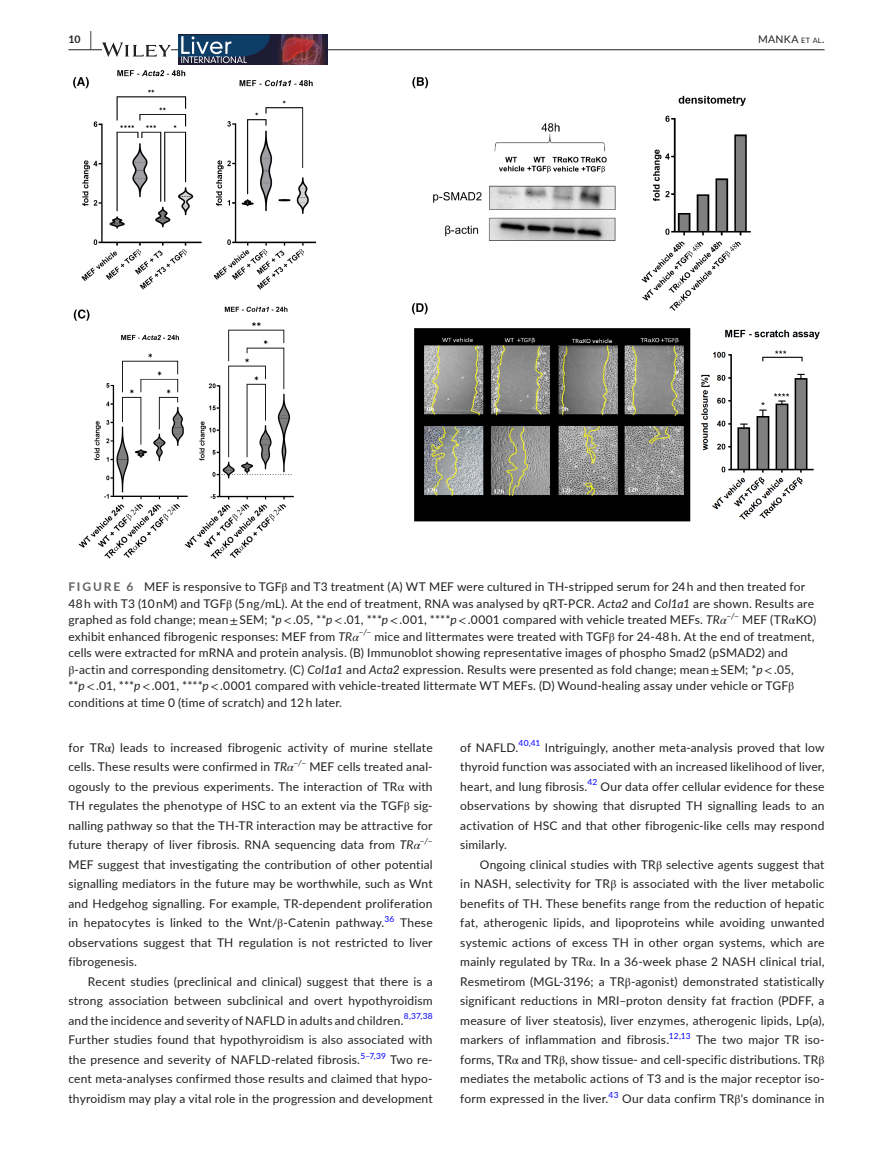
<style>
.page{position:relative;width:893px;height:1174px;background:#fff}
.page>*{position:absolute;margin:0;border:0;box-sizing:border-box;transform-origin:0 0}
.t1{font:12px/19.5px "Lato";letter-spacing:.015em;color:#231f20;text-align:justify}
.t2{font:10.5px "Lato";letter-spacing:.025em;color:#231f20}
.t3{font:700 10.5px "Lato";color:#231f20}
.t4{font:8.4px "Lato";letter-spacing:.01em;color:#00f}
.t5{font:italic 8.4px "Lato";color:#231f20}
.s1{font-size:19.5px}
.s2{font-size:7.35px}
.s3{font-weight:700;color:#636366}
.s4{font-family:"STIX"}
.s5{font-style:italic}
.s6{font-family:"STIX";font-style:italic}
</style>
<div class="page">
<hr style="left:68px;top:49px;width:756px;height:1px;background:#231f20">
<svg style="left:102px;top:42px;width:69px;height:15px"></svg>
<img style="left:178px;top:35px;width:149px;height:30px">
<div style="left:178px;top:35px;width:63px;height:21px;background:#0e3e67"></div>
<svg style="left:181px;top:35px;width:89px;height:28px"></svg>
<img style="left:73px;top:70px;width:747px;height:489px">
<p class="t3" style="left:68px;top:31px;width:25px">10 <span class="s1">|</span></p>
<p class="t2" style="left:758px;top:31px;width:68px">MANKA <span class="s2">et al</span>.</p>
<p class="t1" style="left:68px;top:578px;width:749px;line-height:16.5px;text-align:left"><span class="s3">FIGURE 6</span> MEF is responsive to TGF<span class="s4">β</span> and T3 treatment (A) WT MEF were cultured in TH-stripped serum for 24 h and then treated for 48 h with T3 (10 nM) and TGF<span class="s4">β</span> (5 ng/mL). At the end of treatment, RNA was analysed by qRT-PCR. <span class="s5">Acta2</span> and <span class="s5">Col1a1</span> are shown. Results are graphed as fold change; mean <span class="s4">±</span> SEM; *<span class="s5">p</span><span class="s4">&lt;</span> .05, **<span class="s5">p</span><span class="s4">&lt;</span> .01, ***<span class="s5">p</span><span class="s4">&lt;</span> .001, ****<span class="s5">p</span><span class="s4">&lt;</span> .0001 compared with vehicle treated MEFs. <span class="s5">TR</span><span class="s6">α</span><sup>−/−</sup> MEF (TR<span class="s4">α</span>KO) exhibit enhanced fibrogenic responses: MEF from <span class="s5">TR</span><span class="s6">α</span><sup>−/−</sup> mice and littermates were treated with TGF<span class="s4">β</span> for 24-48 h. At the end of treatment, cells were extracted for mRNA and protein analysis. (B) Immunoblot showing representative images of phospho Smad2 (pSMAD2) and <span class="s4">β</span>-actin and corresponding densitometry. (C) <span class="s5">Col1a1</span> and <span class="s5">Acta2</span> expression. Results were presented as fold change; mean <span class="s4">±</span> SEM; *<span class="s5">p</span><span class="s4">&lt;</span> .05, **<span class="s5">p</span><span class="s4">&lt;</span> .01, ***<span class="s5">p</span><span class="s4">&lt;</span> .001, ****<span class="s5">p</span><span class="s4">&lt;</span> .0001 compared with vehicle-treated littermate WT MEFs. (D) Wound-healing assay under vehicle or TGF<span class="s4">β </span>conditions at time 0 (time of scratch) and 12 h later.</p>
<p class="t1" style="left:68px;top:737px;width:366px">for TR<span class="s4">α</span>) leads to increased fibrogenic activity of murine stellate cells. These results were confirmed in <span class="s5">TR</span><span class="s6">α</span></p>
<p class="t5" style="left:294px;top:757px;width:14px">−/−</p>
<p class="t1" style="left:68px;top:756px;width:366px;text-indent:241px">MEF cells treated anal&shy;ogously to the previous experiments. The interaction of TR<span class="s4">α</span> with TH regulates the phenotype of HSC to an extent via the TGF<span class="s4">β</span> sig&shy;nalling pathway so that the TH-TR interaction may be attractive for future therapy of liver fibrosis. RNA sequencing data from <span class="s5">TR</span><span class="s6">α</span><sup>−/− </sup>MEF suggest that investigating the contribution of other potential signalling mediators in the future may be worthwhile, such as Wnt and Hedgehog signalling. For example, TR-dependent proliferation in hepatocytes is linked to the Wnt/<span class="s4">β</span>-Catenin pathway.</p>
<p class="t4" style="left:384px;top:913px;width:11px">36</p>
<p class="t1" style="left:68px;top:912px;width:366px;text-indent:332px">These observations suggest that TH regulation is not restricted to liver fibrogenesis.</p>
<p class="t1" style="left:68px;top:971px;width:366px;text-indent:20px">Recent studies (preclinical and clinical) suggest that there is a strong association between subclinical and overt hypothyroidism and the incidence and severity of NAFLD in adults and children.</p>
<p class="t4" style="left:404px;top:1010px;width:30px">8,37,38</p>
<p class="t1" style="left:68px;top:1029px;width:366px">Further studies found that hypothyroidism is also associated with the presence and severity of NAFLD-related fibrosis.<sup>5–7,39</sup> Two re&shy;cent meta-analyses confirmed those results and claimed that hypo&shy;thyroidism may play a vital role in the progression and development</p>
<p class="t1" style="left:460px;top:737px;width:60px">of NAFLD.</p>
<p class="t4" style="left:518px;top:737px;width:23px">40,41</p>
<p class="t1" style="left:460px;top:737px;width:366px;text-indent:84px">Intriguingly, another meta-analysis proved that low thyroid function was associated with an increased likelihood of liver, heart, and lung fibrosis.</p>
<p class="t4" style="left:587px;top:776px;width:11px">42</p>
<p class="t1" style="left:460px;top:776px;width:366px;text-indent:140px">Our data offer cellular evidence for these observations by showing that disrupted TH signalling leads to an activation of HSC and that other fibrogenic-like cells may respond similarly.</p>
<p class="t1" style="left:460px;top:854px;width:366px;text-indent:20px">Ongoing clinical studies with TR<span class="s4">β</span> selective agents suggest that in NASH, selectivity for TR<span class="s4">β</span> is associated with the liver metabolic benefits of TH. These benefits range from the reduction of hepatic fat, atherogenic lipids, and lipoproteins while avoiding unwanted systemic actions of excess TH in other organ systems, which are mainly regulated by TR<span class="s4">α</span>. In a 36-week phase 2 NASH clinical trial, Resmetirom (MGL-3196; a TR<span class="s4">β</span>-agonist) demonstrated statistically significant reductions in MRI–proton density fat fraction (PDFF, a measure of liver steatosis), liver enzymes, atherogenic lipids, Lp(a), markers of inflammation and fibrosis.<sup>12,13</sup> The two major TR iso&shy;forms, TR<span class="s4">α</span> and TR<span class="s4">β</span>, show tissue- and cell-specific distributions. TR<span class="s4">β </span>mediates the metabolic actions of T3 and is the major receptor iso&shy;form expressed in the liver.<sup>43</sup> Our data confirm TR<span class="s4">β</span>'s dominance in</p>
</div>
